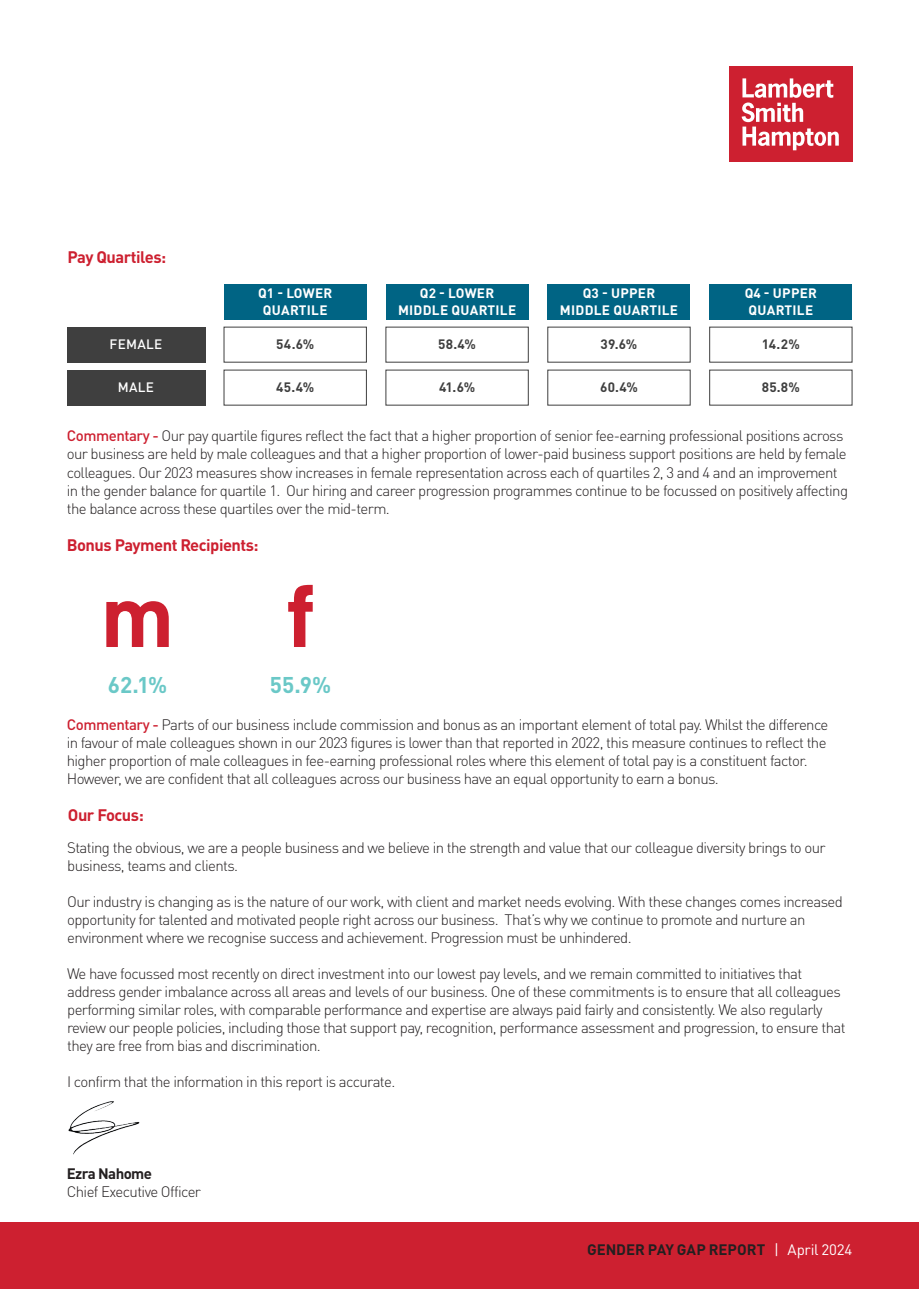
<style>
.page{position:relative;width:919px;height:1289px;background:#fff}
.page>*{position:absolute;margin:0;border:0;box-sizing:border-box;transform-origin:0 0}
.t1{font:700 90px "DIN2014";color:#cd2030}
.t2{font:700 22.5px "DIN Pro";color:#6ac8c7}
.t3{font:700 16.5px "DIN Pro";letter-spacing:-.03em;color:#cd2030}
.t4{font:300 15px/18px "DIN Pro";letter-spacing:-.04em;color:#231f20}
.t5{font:700 15px "DIN Pro";letter-spacing:-.005em;color:#231f20}
.t6{font:700 15px "DIN Pro";letter-spacing:-.04em;color:#231f20}
.t7{font:700 13.5px/16.5px "DIN Pro";letter-spacing:.02em;color:#fff;text-align:center}
.t8{font:700 13.5px "DIN Pro";letter-spacing:.02em;color:#3f3f3f}
.t9{font:500 13.5px "DIN Pro";letter-spacing:.02em;color:#fff}
.s1{font-weight:500;color:#cd2030}
.s2{font-weight:400;color:#fff}
</style>
<div class="page">
<div style="left:728px;top:67px;width:124px;height:95px;background:#cd2030"></div>
<svg style="left:741px;top:78px;width:97px;height:72px"></svg>
<div style="left:0;top:1222px;width:918px;height:66px;background:#cd2030"></div>
<img style="left:68px;top:1101px;width:72px;height:54px">
<div style="left:67px;top:327px;width:138px;height:35px;background:#3f3f3f"></div>
<div style="left:67px;top:370px;width:138px;height:35px;background:#3f3f3f"></div>
<div style="left:224px;top:284px;width:142px;height:35px;background:#006484"></div>
<div style="left:386px;top:284px;width:142px;height:35px;background:#006484"></div>
<div style="left:547px;top:284px;width:143px;height:35px;background:#006484"></div>
<div style="left:709px;top:284px;width:143px;height:35px;background:#006484"></div>
<p class="t3" style="left:67px;top:243px;width:100px">Pay Quartiles:</p>
<p class="t7" style="left:258px;top:283px;width:76px">Q1 - LOWER<br>QUARTILE</p>
<p class="t7" style="left:398px;top:283px;width:120px">Q2 - LOWER<br>MIDDLE QUARTILE</p>
<p class="t7" style="left:560px;top:283px;width:120px">Q3 - UPPER<br>MIDDLE QUARTILE</p>
<p class="t7" style="left:744px;top:283px;width:74px;text-align:left">Q4 - UPPER<br>QUARTILE</p>
<p class="t8" style="left:276px;top:333px;width:40px">54.6%</p>
<p class="t8" style="left:438px;top:333px;width:39px">58.4%</p>
<p class="t8" style="left:600px;top:333px;width:38px">39.6%</p>
<p class="t8" style="left:761px;top:333px;width:40px">14.2%</p>
<p class="t9" style="left:110px;top:333px;width:54px">FEMALE</p>
<p class="t9" style="left:118px;top:376px;width:38px">MALE</p>
<p class="t8" style="left:761px;top:376px;width:40px">85.8%</p>
<p class="t4" style="left:67px;top:426px;width:782px"><span class="s1">Commentary -</span> Our pay quartile figures reflect the fact that a higher proportion of senior fee-earning professional positions across our business are held by male colleagues and that a higher proportion of lower-paid business support positions are held by female colleagues. Our 2023 measures show increases in female representation across each of quartiles 2, 3 and 4 and an improvement in the gender balance for quartile 1. Our hiring and career progression programmes continue to be focussed on positively affecting the balance across these quartiles over the mid-term.</p>
<p class="t8" style="left:276px;top:376px;width:39px">45.4%</p>
<p class="t8" style="left:439px;top:376px;width:38px">41.6%</p>
<p class="t8" style="left:600px;top:376px;width:39px">60.4%</p>
<p class="t3" style="left:67px;top:531px;width:193px">Bonus Payment Recipients:</p>
<p class="t1" style="left:102px;top:556px;width:73px">m</p>
<p class="t1" style="left:287px;top:556px;width:29px">f</p>
<p class="t2" style="left:108px;top:666px;width:61px">62.1%</p>
<p class="t2" style="left:270px;top:666px;width:63px">55.9%</p>
<p class="t4" style="left:67px;top:713px;width:763px"><span class="s1">Commentary -</span> Parts of our business include commission and bonus as an important element of total pay. Whilst the difference in favour of male colleagues shown in our 2023 figures is lower than that reported in 2022, this measure continues to reflect the higher proportion of male colleagues in fee-earning professional roles where this element of total pay is a constituent factor.<br>However, we are confident that all colleagues across our business have an equal opportunity to earn a bonus.</p>
<p class="t3" style="left:68px;top:801px;width:77px">Our Focus:</p>
<p class="t4" style="left:67px;top:837px;width:760px">Stating the obvious, we are a people business and we believe in the strength and value that our colleague diversity brings to our business, teams and clients.</p>
<p class="t4" style="left:67px;top:891px;width:777px">Our industry is changing as is the nature of our work, with client and market needs evolving. With these changes comes increased opportunity for talented and motivated people right across our business. That’s why we continue to promote and nurture an environment where we recognise success and achievement. Progression must be unhindered.</p>
<p class="t4" style="left:67px;top:963px;width:779px">We have focussed most recently on direct investment into our lowest pay levels, and we remain committed to initiatives that address gender imbalance across all areas and levels of our business. One of these commitments is to ensure that all colleagues performing similar roles, with comparable performance and expertise are always paid fairly and consistently. We also regularly review our people policies, including those that support pay, recognition, performance assessment and progression, to ensure that they are free from bias and discrimination.</p>
<p class="t4" style="left:67px;top:1071px;width:329px">I confirm that the information in this report is accurate.</p>
<p class="t6" style="left:67px;top:1161px;width:87px">Ezra Nahome</p>
<p class="t4" style="left:67px;top:1181px;width:136px">Chief Executive Officer</p>
<p class="t5" style="left:587px;top:1236px;width:267px">GENDER PAY GAP REPORT <span class="s2">| April 2024</span></p>
</div>
